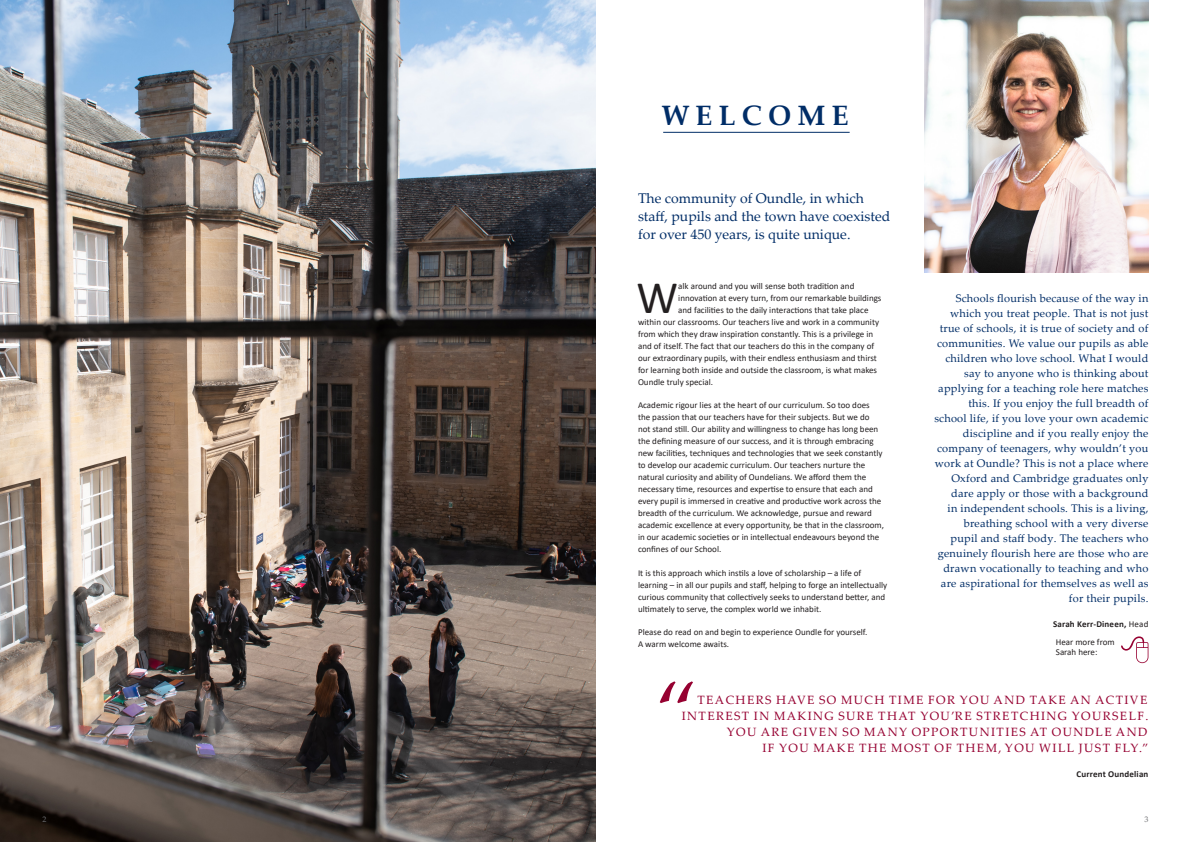
<style>
.page{position:relative;width:1191px;height:842px;background:#fff}
.page>*{position:absolute;margin:0;border:0;box-sizing:border-box;transform-origin:0 0}
.t1{font:84px "Palatino Linotype";color:#960131}
.t2{font:46.8px "Calibri";color:#231f20}
.t3{font:700 28px "Palatino Linotype";letter-spacing:.22em;color:#002d67}
.t4{font:14px/18px "Palatino Linotype";color:#002d67}
.t5{font:12px/16px "Palatino Linotype";letter-spacing:.12em;color:#960131;text-align:right}
.t6{font:11px/15px "Palatino Linotype";letter-spacing:.02em;color:#002d67;text-align:right}
.t7{font:9px/12px "Calibri";color:#231f20}
.t8{font:700 9px "Calibri";letter-spacing:.02em;color:#231f20}
.t9{font:8px "Palatino Linotype";color:#6c6d70}
.s1{font-weight:400}
</style>
<div class="page">
<img style="left:0;top:0;width:595px;height:842px">
<hr style="left:663px;top:132px;width:186px;height:1px;background:#002d67">
<img style="left:924px;top:0;width:224px;height:272px">
<svg style="left:1121px;top:636px;width:27px;height:27px"></svg>
<p class="t3" style="left:661px;top:96px;width:189px">WELCOME</p>
<p class="t4" style="left:638px;top:189px;width:254px">The community of Oundle, in which staff, pupils and the town have coexisted for over 450 years, is quite unique.</p>
<p class="t2" style="left:636px;top:265px;width:43px">W</p>
<p class="t7" style="left:678px;top:280px;width:178px">alk around and you will sense both tradition and</p>
<p class="t7" style="left:678px;top:292px;width:205px">innovation at every turn, from our remarkable buildings</p>
<p class="t7" style="left:678px;top:304px;width:192px">and facilities to the daily interactions that take place</p>
<p class="t7" style="left:638px;top:316px;width:242px">within our classrooms. Our teachers live and work in a community</p>
<p class="t7" style="left:638px;top:328px;width:237px">from which they draw inspiration constantly. This is a privilege in</p>
<p class="t7" style="left:638px;top:340px;width:238px">and of itself. The fact that our teachers do this in the company of</p>
<p class="t7" style="left:638px;top:352px;width:240px">our extraordinary pupils, with their endless enthusiasm and thirst</p>
<p class="t7" style="left:638px;top:364px;width:241px">for learning both inside and outside the classroom, is what makes</p>
<p class="t7" style="left:638px;top:376px;width:76px">Oundle truly special.</p>
<p class="t7" style="left:638px;top:399px;width:247px">Academic rigour lies at the heart of our curriculum. So too does the passion that our teachers have for their subjects. But we do not stand still. Our ability and willingness to change has long been the defining measure of our success, and it is through embracing new facilities, techniques and technologies that we seek constantly to develop our academic curriculum. Our teachers nurture the natural curiosity and ability of Oundelians. We afford them the necessary time, resources and expertise to ensure that each and every pupil is immersed in creative and productive work across the breadth of the curriculum. We acknowledge, pursue and reward academic excellence at every opportunity, be that in the classroom, in our academic societies or in intellectual endeavours beyond the confines of our School.</p>
<p class="t7" style="left:638px;top:566px;width:251px">It is this approach which instils a love of scholarship – a life of learning – in all our pupils and staff, helping to forge an intellectually curious community that collectively seeks to understand better, and ultimately to serve, the complex world we inhabit.</p>
<p class="t7" style="left:638px;top:626px;width:231px">Please do read on and begin to experience Oundle for yourself.<br>A warm welcome awaits.</p>
<p class="t6" style="left:934px;top:291px;width:215px">Schools flourish because of the way in which you treat people. That is not just true of schools, it is true of society and of communities. We value our pupils as able children who love school. What I would say to anyone who is thinking about applying for a teaching role here matches this. If you enjoy the full breadth of school life, if you love your own academic discipline and if you really enjoy the company of teenagers, why wouldn’t you work at Oundle? This is not a place where Oxford and Cambridge graduates only dare apply or those with a background<br>in independent schools. This is a living, breathing school with a very diverse pupil and staff body. The teachers who genuinely flourish here are those who are drawn vocationally to teaching and who are aspirational for themselves as well as for their pupils.</p>
<p class="t8" style="left:1053px;top:617px;width:97px">Sarah Kerr-Dineen, <span class="s1">Head</span></p>
<p class="t7" style="left:1055px;top:636px;width:60px;line-height:10.8px">Hear more from<br>Sarah here:</p>
<p class="t1" style="left:655px;top:652px;width:43px">“</p>
<p class="t5" style="left:681px;top:692px;width:468px">TEACHERS HAVE SO MUCH TIME FOR YOU AND TAKE AN ACTIVE INTEREST IN MAKING SURE THAT YOU’RE STRETCHING YOURSELF.<br>YOU ARE GIVEN SO MANY OPPORTUNITIES AT OUNDLE AND<br>IF YOU MAKE THE MOST OF THEM, YOU WILL JUST FLY.”</p>
<p class="t8" style="left:1076px;top:767px;width:74px">Current Oundelian</p>
<p class="t9" style="left:43px;top:813px;width:5px">2</p>
<p class="t9" style="left:1144px;top:813px;width:5px">3</p>
</div>
